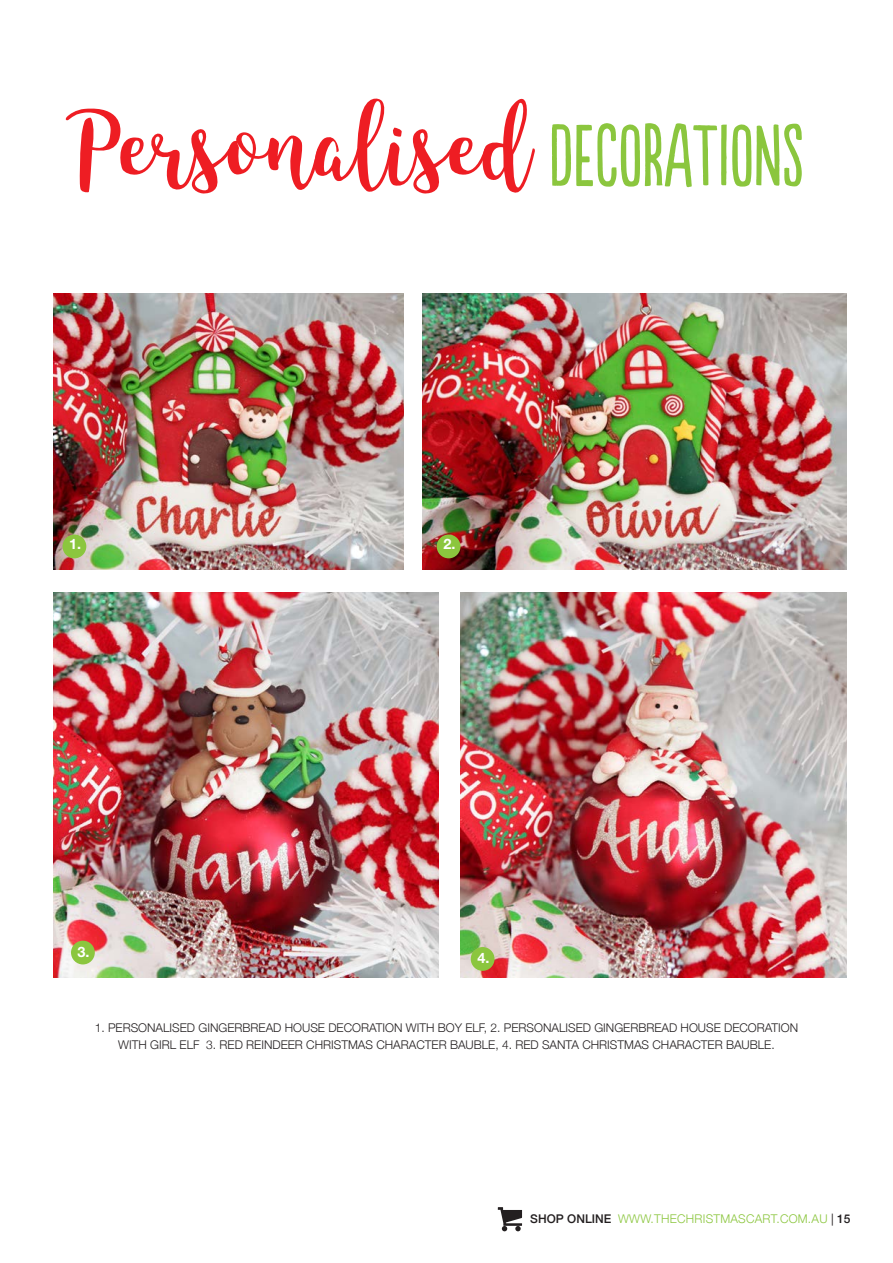
<style>
.page{position:relative;width:893px;height:1263px;background:#fff}
.page>*{position:absolute;margin:0;border:0;box-sizing:border-box;transform-origin:0 0}
.t1{font:82.5px "King Basil Lite";color:#ee1d23}
.t2{font:82.5px "Populaire W00";color:#8bc63e}
.t3{font:700 14.4px "Helvetica Neue";color:#fff}
.t4{font:300 12px/16.5px "Helvetica Neue";color:#231f20;text-align:center}
.t5{font:300 12px "Helvetica Neue";letter-spacing:.02em;color:#8bc63e}
.s1{font-weight:500;color:#231f20}
.s2{font-weight:400;color:#231f20}
</style>
<div class="page">
<img style="left:53px;top:293px;width:351px;height:277px">
<img style="left:422px;top:293px;width:424px;height:277px">
<img style="left:53px;top:592px;width:385px;height:386px">
<img style="left:461px;top:592px;width:385px;height:386px">
<div style="left:471px;top:947px;width:24px;height:24px;background:#8bc63e;border-radius:50%"></div>
<div style="left:437px;top:534px;width:23px;height:24px;background:#8bc63e;border-radius:50%"></div>
<div style="left:71px;top:941px;width:24px;height:23px;background:#8bc63e;border-radius:50%"></div>
<div style="left:63px;top:534px;width:23px;height:24px;background:#8bc63e;border-radius:50%"></div>
<svg style="left:498px;top:1207px;width:24px;height:24px"></svg>
<p class="t1" style="left:80px;top:87px;width:455px">Personalised</p>
<p class="t2" style="left:548px;top:112px;width:257px">DECORATIONS</p>
<p class="t3" style="left:69px;top:535px;width:14px">1.</p>
<p class="t3" style="left:443px;top:535px;width:14px">2.</p>
<p class="t3" style="left:78px;top:943px;width:14px">3.</p>
<p class="t3" style="left:477px;top:949px;width:14px">4.</p>
<p class="t4" style="left:95px;top:1019px;width:705px">1. PERSONALISED GINGERBREAD HOUSE DECORATION WITH BOY ELF, 2. PERSONALISED GINGERBREAD HOUSE DECORATION<br>WITH GIRL ELF 3. RED REINDEER CHRISTMAS CHARACTER BAUBLE, 4. RED SANTA CHRISTMAS CHARACTER BAUBLE.</p>
<p class="t5" style="left:530px;top:1209px;width:322px"><span class="s1">SHOP ONLINE</span> WWW.THECHRISTMASCART.COM.AU <span class="s2">|</span> <span class="s1">15</span></p>
</div>
